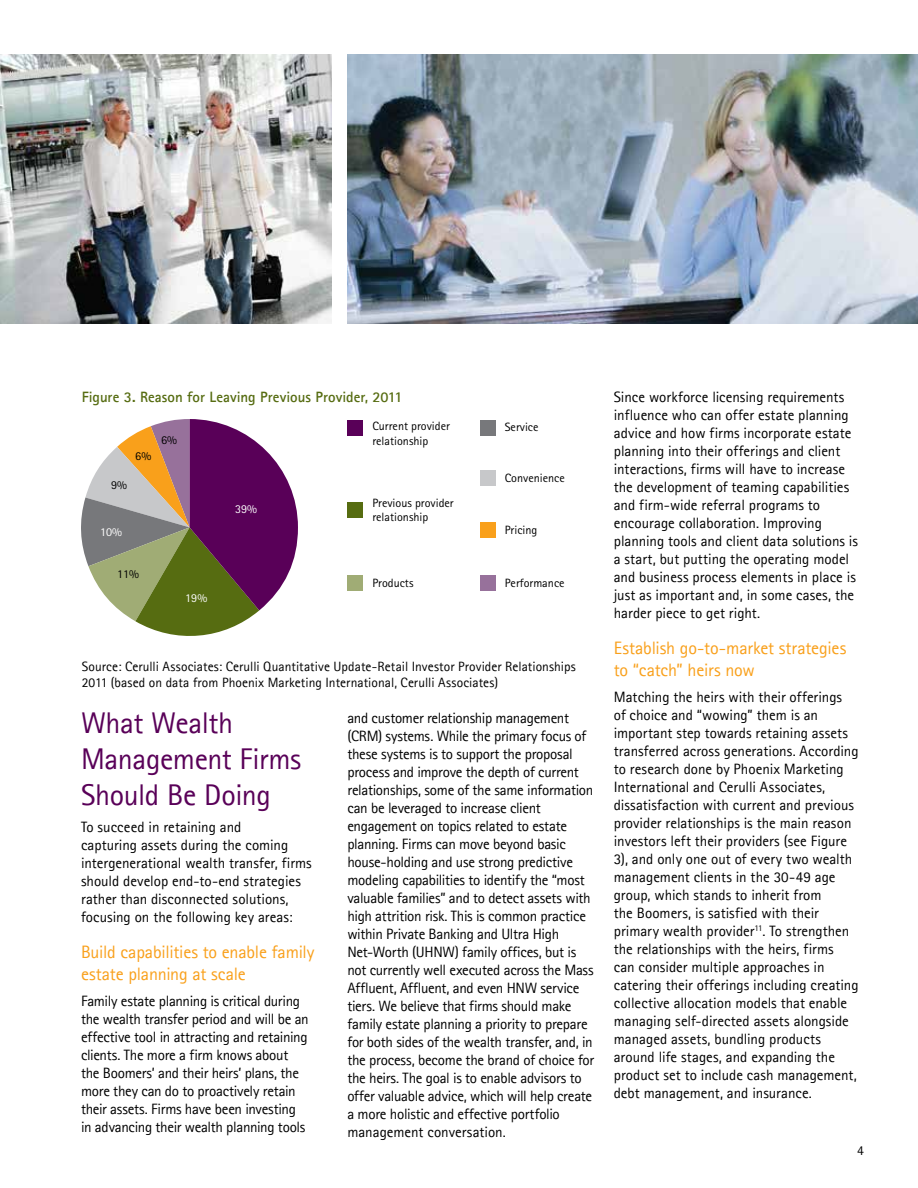
<style>
.page{position:relative;width:918px;height:1188px;background:#fff}
.page>*{position:absolute;margin:0;border:0;box-sizing:border-box;transform-origin:0 0}
.t1{font:30px/36px "Agfa Rotis Sans Serif";letter-spacing:-.015em;color:#590058}
.t2{font:18px/21.6px "Agfa Rotis Sans Serif";letter-spacing:-.01em;color:#f9a01b}
.t3{font:15px/18px "Agfa Rotis Sans Serif";letter-spacing:-.01em;color:#000}
.t4{font:700 15px "Agfa Rotis Sans Serif";color:#566c11}
.t5{font:13.5px/16.2px "Agfa Rotis Sans Serif";letter-spacing:.005em;color:#000}
.t6{font:12px/14.4px "Agfa Rotis Sans Serif";color:#000}
.t7{font:12px "Agfa Rotis Sans Serif";color:#fff}
</style>
<div class="page">
<img style="left:347px;top:54px;width:571px;height:270px">
<img style="left:0;top:54px;width:331px;height:270px">
<div style="left:348px;top:420px;width:15px;height:15px;background:#590058"></div>
<div style="left:481px;top:420px;width:15px;height:15px;background:#77787b"></div>
<div style="left:348px;top:503px;width:15px;height:15px;background:#566c11"></div>
<div style="left:348px;top:575px;width:15px;height:15px;background:#a0ac75"></div>
<div style="left:481px;top:471px;width:15px;height:15px;background:#c7c8ca"></div>
<div style="left:481px;top:523px;width:15px;height:15px;background:#f9a01b"></div>
<div style="left:481px;top:575px;width:15px;height:15px;background:#97719b"></div>
<svg style="left:81px;top:419px;width:217px;height:216px"></svg>
<p class="t4" style="left:82px;top:387px;width:322px">Figure 3. Reason for Leaving Previous Provider, 2011</p>
<p class="t6" style="left:111px;top:478px;width:17px">9%</p>
<p class="t6" style="left:135px;top:449px;width:17px">6%</p>
<p class="t6" style="left:161px;top:432px;width:17px">6%</p>
<p class="t7" style="left:100px;top:525px;width:24px">10%</p>
<p class="t6" style="left:117px;top:566px;width:24px">11%</p>
<p class="t7" style="left:185px;top:590px;width:24px">19%</p>
<p class="t7" style="left:235px;top:502px;width:24px">39%</p>
<p class="t6" style="left:372px;top:419px;width:79px">Current provider relationship</p>
<p class="t6" style="left:372px;top:495px;width:83px">Previous provider relationship</p>
<p class="t6" style="left:372px;top:575px;width:43px">Products</p>
<p class="t6" style="left:505px;top:420px;width:35px">Service</p>
<p class="t6" style="left:505px;top:471px;width:62px">Convenience</p>
<p class="t6" style="left:505px;top:522px;width:34px">Pricing</p>
<p class="t6" style="left:505px;top:575px;width:61px">Performance</p>
<p class="t5" style="left:82px;top:658px;width:495px">Source: Cerulli Associates: Cerulli Quantitative Update-Retail Investor Provider Relationships<br>2011 (based on data from Phoenix Marketing International, Cerulli Associates)</p>
<h1 class="t1" style="left:81px;top:705px;width:222px">What Wealth<br>Management Firms<br>Should Be Doing</h1>
<p class="t3" style="left:81px;top:818px;width:232px">To succeed in retaining and<br>capturing assets during the coming intergenerational wealth transfer, firms should develop end-to-end strategies rather than disconnected solutions, focusing on the following key areas:</p>
<p class="t2" style="left:81px;top:941px;width:235px">Build capabilities to enable family estate planning at scale</p>
<p class="t3" style="left:81px;top:992px;width:229px">Family estate planning is critical during the wealth transfer period and will be an effective tool in attracting and retaining clients. The more a firm knows about the Boomers’ and their heirs’ plans, the more they can do to proactively retain their assets. Firms have been investing in advancing their wealth planning tools</p>
<p class="t3" style="left:347px;top:709px;width:248px">and customer relationship management (CRM) systems. While the primary focus of these systems is to support the proposal process and improve the depth of current relationships, some of the same information can be leveraged to increase client engagement on topics related to estate planning. Firms can move beyond basic house-holding and use strong predictive modeling capabilities to identify the “most valuable families” and to detect assets with high attrition risk. This is common practice within Private Banking and Ultra High Net-Worth (UHNW) family offices, but is not currently well executed across the Mass Affluent, Affluent, and even HNW service tiers. We believe that firms should make family estate planning a priority to prepare for both sides of the wealth transfer, and, in the process, become the brand of choice for the heirs. The goal is to enable advisors to offer valuable advice, which will help create a more holistic and effective portfolio management conversation.</p>
<p class="t3" style="left:614px;top:388px;width:246px">Since workforce licensing requirements influence who can offer estate planning advice and how firms incorporate estate planning into their offerings and client interactions, firms will have to increase the development of teaming capabilities and firm-wide referral programs to encourage collaboration. Improving planning tools and client data solutions is a start, but putting the operating model and business process elements in place is just as important and, in some cases, the harder piece to get right.</p>
<p class="t2" style="left:614px;top:637px;width:234px">Establish go-to-market strategies to “catch” heirs now</p>
<p class="t3" style="left:614px;top:688px;width:246px">Matching the heirs with their offerings<br>of choice and “wowing” them is an important step towards retaining assets transferred across generations. According to research done by Phoenix Marketing International and Cerulli Associates, dissatisfaction with current and previous provider relationships is the main reason investors left their providers (see Figure 3), and only one out of every two wealth management clients in the 30-49 age group, which stands to inherit from<br>the Boomers, is satisfied with their primary wealth provider<sup>11</sup>. To strengthen the relationships with the heirs, firms<br>can consider multiple approaches in catering their offerings including creating collective allocation models that enable managing self-directed assets alongside managed assets, bundling products around life stages, and expanding the product set to include cash management, debt management, and insurance.</p>
<p class="t5" style="left:857px;top:1142px;width:8px">4</p>
</div>
